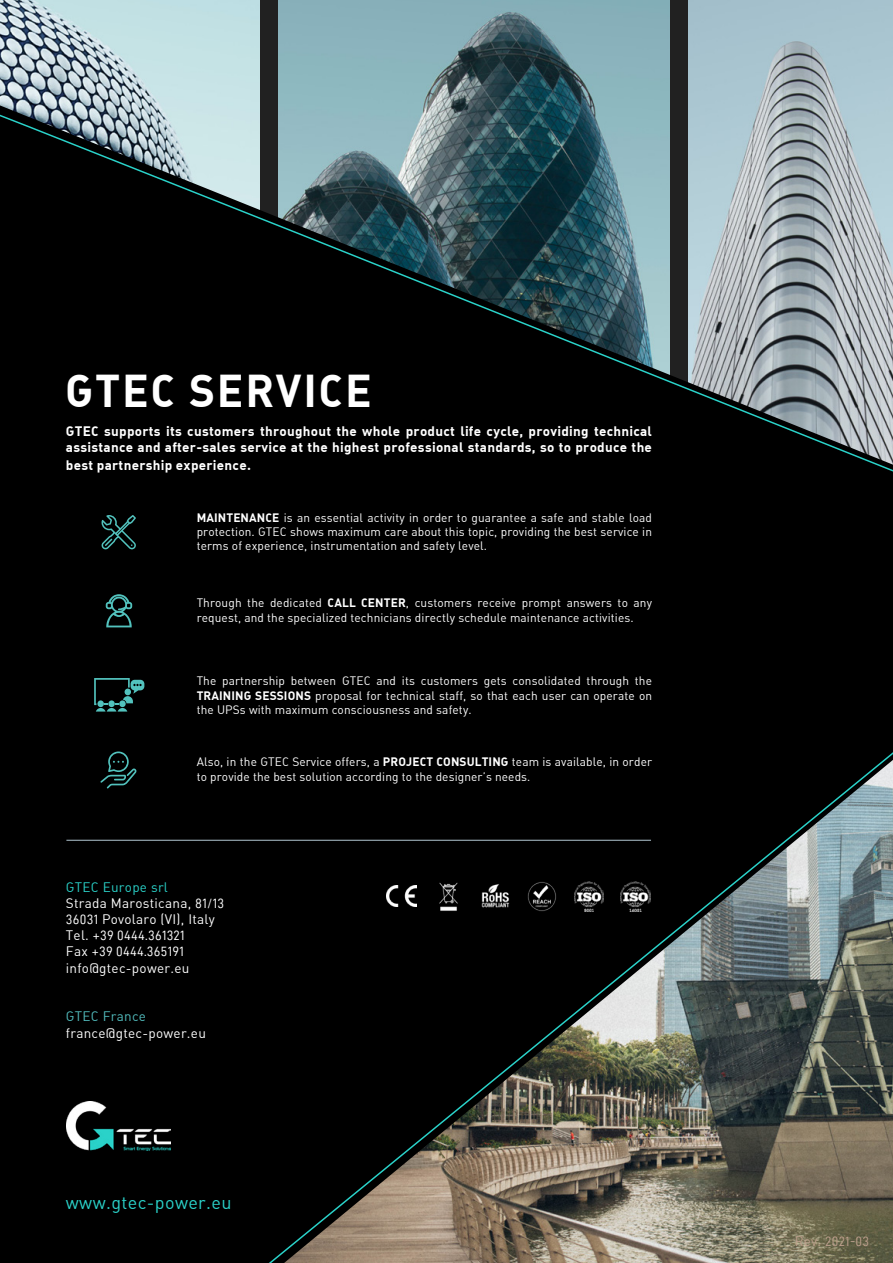
<style>
.page{position:relative;width:893px;height:1263px;background:#fff}
.page>*{position:absolute;margin:0;border:0;box-sizing:border-box;transform-origin:0 0}
.t1{font:700 45px "DIN Alternate";letter-spacing:.04em;color:#fff}
.t2{font:18px "DIN Alternate";letter-spacing:.02em;color:#2ad2c9}
.t3{font:700 13.5px/16.5px "DIN Alternate";letter-spacing:.02em;color:#fff}
.t4{font:13.5px/16.2px "DIN Alternate";letter-spacing:.02em;color:#fff}
.t5{font:13.5px/16.2px "D DIN";letter-spacing:.02em;color:#fff}
.t6{font:13.5px "D DIN";letter-spacing:.02em;color:#bd9f8d}
.t7{font:13.5px "DIN Alternate";letter-spacing:.02em;color:#52bcbd}
.t8{font:12px/14.4px "DIN Alternate";letter-spacing:.01em;color:#fff;text-align:justify}
.s1{font-weight:700}
.s2{color:#2ad2c9}
.s3{font-family:"D DIN"}
.s4{font-family:"DIN Alternate"}
</style>
<div class="page">
<img style="left:279px;top:0;width:390px;height:81px">
<img style="left:0;top:0;width:259px;height:81px">
<img style="left:689px;top:0;width:204px;height:81px">
<img style="left:0;top:81px;width:893px;height:1182px">
<hr style="left:66px;top:840px;width:585px;height:1px;background:#b2c7d2">
<img style="left:387px;top:885px;width:30px;height:22px">
<img style="left:434px;top:881px;width:29px;height:30px">
<img style="left:480px;top:881px;width:30px;height:30px">
<img style="left:574px;top:881px;width:30px;height:30px">
<img style="left:621px;top:881px;width:30px;height:30px">
<img style="left:526px;top:881px;width:32px;height:31px">
<img style="left:67px;top:1102px;width:104px;height:49px">
<h1 class="t1" style="left:65px;top:361px;width:308px">GTEC SERVICE</h1>
<p class="t3" style="left:66px;top:422px;width:588px">GTEC supports its customers throughout the whole product life cycle, providing technical assistance and after-sales service at the highest professional standards, so to produce the</p>
<p class="t3" style="left:66px;top:456px;width:187px">best partnership experience.</p>
<p class="t8" style="left:197px;top:510px;width:457px"><span class="s1">MAINTENANCE</span> is an essential activity in order to guarantee a safe and stable load protection. GTEC shows maximum care about this topic, providing the best service in terms of experience, instrumentation and safety level.</p>
<p class="t8" style="left:197px;top:595px;width:457px">Through the dedicated <span class="s1">CALL CENTER</span>, customers receive prompt answers to any request, and the specialized technicians directly schedule maintenance activities.</p>
<p class="t8" style="left:197px;top:673px;width:457px">The partnership between GTEC and its customers gets consolidated through the <span class="s1">TRAINING SESSIONS</span> proposal for technical staff, so that each user can operate on the UPSs with maximum consciousness and safety.</p>
<p class="t8" style="left:197px;top:755px;width:457px">Also, in the GTEC Service offers, a <span class="s1">PROJECT CONSULTING</span> team is available, in order to provide the best solution according to the designer’s needs.</p>
<p class="t4" style="left:66px;top:878px;width:160px"><span class="s2">GTEC Europe srl<br></span>Strada Marosticana, <span class="s3">81/13<br>36031</span> Povolaro (VI), Italy</p>
<p class="t5" style="left:66px;top:927px;width:120px"><span class="s4">Tel. +</span>39 0444.361321<br><span class="s4">Fax +</span>39 0444.365191</p>
<p class="t4" style="left:66px;top:959px;width:125px">info@gtec-power.eu</p>
<p class="t7" style="left:66px;top:1008px;width:82px">GTEC France</p>
<p class="t4" style="left:66px;top:1024px;width:142px">france@gtec-power.eu</p>
<h2 class="t2" style="left:66px;top:1191px;width:167px">www.gtec-power.eu</h2>
<p class="t6" style="left:795px;top:1234px;width:76px"><span class="s4">Rev.</span> 2021-03</p>
</div>
